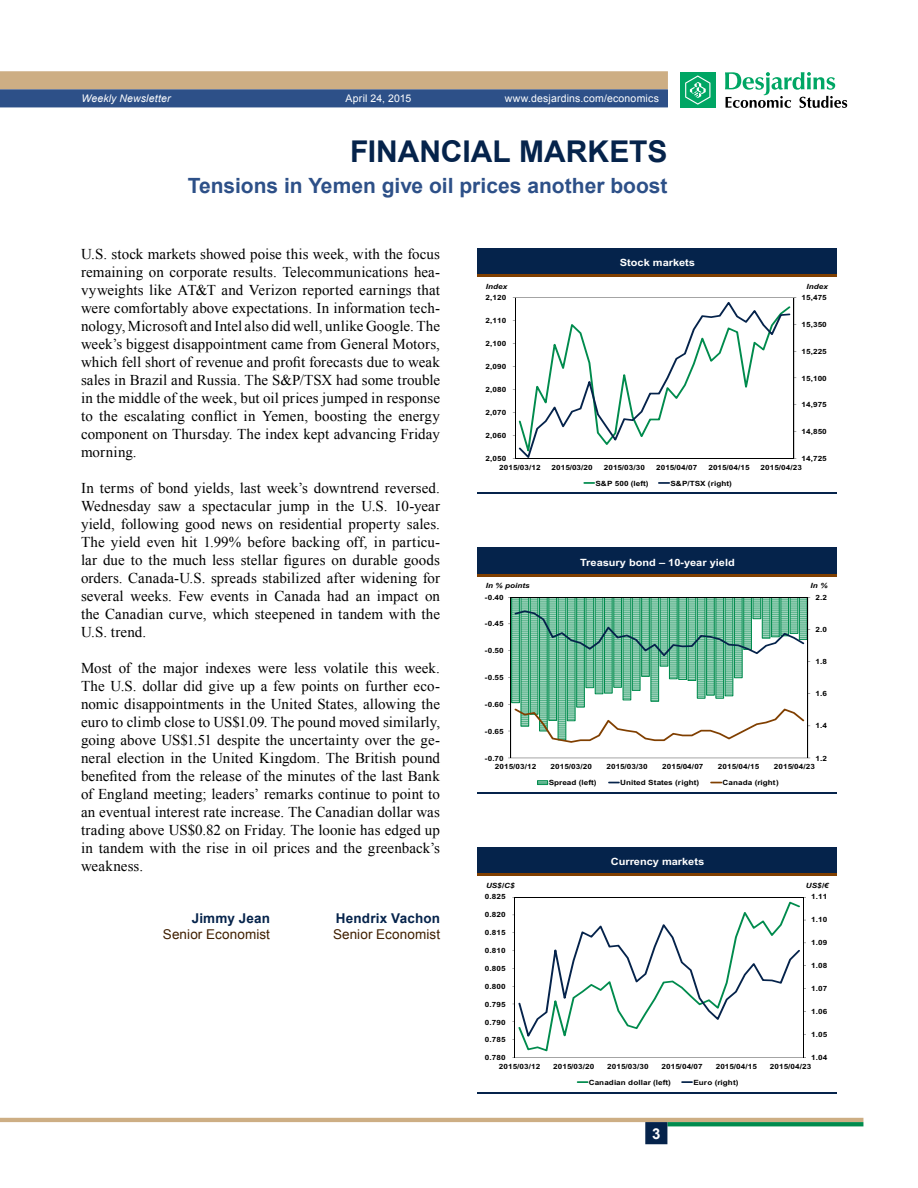
<style>
.page{position:relative;width:918px;height:1188px;background:#fff}
.page>*{position:absolute;margin:0;border:0;box-sizing:border-box;transform-origin:0 0}
.t1{font:700 30px "Arial";color:#05234b}
.t2{font:700 21px "Arial";color:#2d5088}
.t3{font:15px/18px "Times New Roman";letter-spacing:.01em;color:#000;text-align:justify}
.t4{font:700 15px "Arial";color:#fff}
.t5{font:13.5px "Arial";letter-spacing:.01em;color:#401f00}
.t6{font:700 13.5px "Arial";letter-spacing:.01em;color:#05234b}
.t7{font:10.5px "Arial";letter-spacing:.015em;color:#fff}
.t8{font:italic 10.5px "Arial";letter-spacing:.01em;color:#fff}
.t9{font:700 10.05px "Arial";color:#fff;scale:1.1 1}
.t10{font:700 7.2px "Arial";letter-spacing:.015em;color:#000;scale:1.13 1}
.t11{font:italic 700 7.2px "Arial";letter-spacing:.01em;color:#000;scale:1.13 1}
</style>
<div class="page">
<hr style="left:0;top:1118px;width:863px;height:4px;background:#cdae84">
<svg style="left:667px;top:1122px;width:196px;height:4px"></svg>
<div style="left:645px;top:1122px;width:22px;height:22px;background:#05234b;border:2px solid #05234b"></div>
<svg style="left:0;top:71px;width:668px;height:36px;background:#7f8087"></svg>
<div style="left:680px;top:72px;width:36px;height:36px;background:#00a664"></div>
<svg style="left:685px;top:75px;width:25px;height:30px"></svg>
<svg style="left:725px;top:72px;width:122px;height:36px"></svg>
<div style="left:478px;top:248px;width:359px;height:27px;background:#05234b"></div>
<hr style="left:478px;top:274px;width:359px;height:3px;background:#803f00">
<hr style="left:478px;top:493px;width:359px;height:1px;background:#05234b">
<svg style="left:513px;top:298px;width:283px;height:161px"></svg>
<svg style="left:583px;top:482px;width:12px;height:2px"></svg>
<svg style="left:658px;top:482px;width:12px;height:2px"></svg>
<div style="left:478px;top:548px;width:359px;height:27px;background:#05234b"></div>
<hr style="left:478px;top:574px;width:359px;height:3px;background:#803f00">
<hr style="left:478px;top:792px;width:359px;height:2px;background:#05234b">
<svg style="left:512px;top:743px;width:296px;height:15px"></svg>
<hr style="left:808px;top:597px;width:1px;height:161px;background:#000">
<hr style="left:511px;top:597px;width:1px;height:161px;background:#000">
<svg style="left:508px;top:597px;width:302px;height:146px"></svg>
<div style="left:537px;top:781px;width:11px;height:4px;border:1px solid #008b4d"></div>
<svg style="left:608px;top:782px;width:12px;height:1px"></svg>
<svg style="left:710px;top:782px;width:12px;height:1px"></svg>
<div style="left:478px;top:848px;width:359px;height:27px;background:#05234b"></div>
<hr style="left:478px;top:874px;width:359px;height:2px;background:#803f00">
<hr style="left:478px;top:1092px;width:359px;height:1px;background:#05234b">
<svg style="left:516px;top:1051px;width:287px;height:7px"></svg>
<hr style="left:803px;top:897px;width:1px;height:161px;background:#000">
<hr style="left:515px;top:897px;width:1px;height:161px;background:#000">
<svg style="left:512px;top:897px;width:294px;height:154px"></svg>
<svg style="left:577px;top:1081px;width:11px;height:2px"></svg>
<svg style="left:681px;top:1081px;width:12px;height:2px"></svg>
<p class="t8" style="left:81px;top:92px;width:91px">Weekly Newsletter</p>
<p class="t7" style="left:346px;top:92px;width:67px">April 24, 2015</p>
<p class="t7" style="left:505px;top:92px;width:156px">www.desjardins.com/economics</p>
<h1 class="t1" style="left:350px;top:132px;width:316px">Financial markets</h1>
<h2 class="t2" style="left:188px;top:172px;width:481px">Tensions in Yemen give oil prices another boost</h2>
<p class="t3" style="left:81px;top:245px;width:361px">U.S. stock markets showed poise this week, with the focus remaining on corporate results. Telecommunications hea‑ vyweights like AT&amp;T and Verizon reported earnings that were comfortably above expectations. In information tech‑ nology, Microsoft and Intel also did well, unlike Google. The week’s biggest disappointment came from General Motors, which fell short of revenue and profit forecasts due to weak sales in Brazil and Russia. The S&amp;P/TSX had some trouble in the middle of the week, but oil prices jumped in response to the escalating conflict in Yemen, boosting the energy component on Thursday. The index kept advancing Friday morning.</p>
<p class="t3" style="left:81px;top:479px;width:361px">In terms of bond yields, last week’s downtrend reversed.<br>Wednesday saw a spectacular jump in the U.S. 10‑year yield, following good news on residential property sales.<br>The yield even hit 1.99% before backing off, in particu‑ lar due to the much less stellar figures on durable goods orders. Canada‑U.S. spreads stabilized after widening for several weeks. Few events in Canada had an impact on the Canadian curve, which steepened in tandem with the U.S. trend.</p>
<p class="t3" style="left:81px;top:659px;width:361px">Most of the major indexes were less volatile this week.<br>The U.S. dollar did give up a few points on further eco‑ nomic disappointments in the United States, allowing the euro to climb close to US$1.09. The pound moved similarly, going above US$1.51 despite the uncertainty over the ge‑ neral election in the United Kingdom. The British pound benefited from the release of the minutes of the last Bank of England meeting; leaders’ remarks continue to point to an eventual interest rate increase. The Canadian dollar was trading above US$0.82 on Friday. The loonie has edged up in tandem with the rise in oil prices and the greenback’s weakness.</p>
<p class="t6" style="left:192px;top:909px;width:80px">Jimmy Jean</p>
<p class="t6" style="left:336px;top:909px;width:106px">Hendrix Vachon</p>
<p class="t5" style="left:163px;top:926px;width:109px">Senior Economist</p>
<p class="t5" style="left:333px;top:926px;width:109px">Senior Economist</p>
<p class="t9" style="left:620px;top:257px;width:70px">Stock markets</p>
<p class="t11" style="left:486px;top:282px;width:21px">Index</p>
<p class="t11" style="left:806px;top:282px;width:21px">Index</p>
<p class="t10" style="left:486px;top:293px;width:20px">2,120</p>
<p class="t10" style="left:486px;top:316px;width:20px">2,110</p>
<p class="t10" style="left:486px;top:339px;width:20px">2,100</p>
<p class="t10" style="left:486px;top:362px;width:20px">2,090</p>
<p class="t10" style="left:486px;top:385px;width:20px">2,080</p>
<p class="t10" style="left:486px;top:408px;width:20px">2,070</p>
<p class="t10" style="left:486px;top:431px;width:20px">2,060</p>
<p class="t10" style="left:486px;top:454px;width:20px">2,050</p>
<p class="t10" style="left:801px;top:293px;width:24px">15,475</p>
<p class="t10" style="left:801px;top:320px;width:24px">15,350</p>
<p class="t10" style="left:801px;top:347px;width:24px">15,225</p>
<p class="t10" style="left:801px;top:374px;width:24px">15,100</p>
<p class="t10" style="left:801px;top:401px;width:24px">14,975</p>
<p class="t10" style="left:801px;top:427px;width:24px">14,850</p>
<p class="t10" style="left:801px;top:454px;width:24px">14,725</p>
<p class="t10" style="left:499px;top:463px;width:38px">2015/03/12</p>
<p class="t10" style="left:552px;top:463px;width:38px">2015/03/20</p>
<p class="t10" style="left:604px;top:463px;width:38px">2015/03/30</p>
<p class="t10" style="left:656px;top:463px;width:38px">2015/04/07</p>
<p class="t10" style="left:708px;top:463px;width:38px">2015/04/15</p>
<p class="t10" style="left:761px;top:463px;width:38px">2015/04/23</p>
<p class="t10" style="left:595px;top:479px;width:48px">S&amp;P 500 (left)</p>
<p class="t10" style="left:670px;top:479px;width:56px">S&amp;P/TSX (right)</p>
<p class="t9" style="left:580px;top:556px;width:142px">Treasury bond – 10-year yield</p>
<p class="t11" style="left:486px;top:581px;width:40px">In % points</p>
<p class="t11" style="left:811px;top:581px;width:16px">In %</p>
<p class="t10" style="left:485px;top:593px;width:18px">-0.40</p>
<p class="t10" style="left:485px;top:620px;width:18px">-0.45</p>
<p class="t10" style="left:485px;top:646px;width:18px">-0.50</p>
<p class="t10" style="left:485px;top:673px;width:18px">-0.55</p>
<p class="t10" style="left:485px;top:700px;width:18px">-0.60</p>
<p class="t10" style="left:485px;top:727px;width:18px">-0.65</p>
<p class="t10" style="left:485px;top:754px;width:18px">-0.70</p>
<p class="t10" style="left:815px;top:593px;width:12px">2.2</p>
<p class="t10" style="left:815px;top:625px;width:12px">2.0</p>
<p class="t10" style="left:815px;top:657px;width:12px">1.8</p>
<p class="t10" style="left:815px;top:689px;width:12px">1.6</p>
<p class="t10" style="left:815px;top:722px;width:12px">1.4</p>
<p class="t10" style="left:815px;top:754px;width:12px">1.2</p>
<p class="t10" style="left:495px;top:763px;width:38px">2015/03/12</p>
<p class="t10" style="left:551px;top:763px;width:38px">2015/03/20</p>
<p class="t10" style="left:606px;top:763px;width:38px">2015/03/30</p>
<p class="t10" style="left:662px;top:763px;width:38px">2015/04/07</p>
<p class="t10" style="left:718px;top:763px;width:38px">2015/04/15</p>
<p class="t10" style="left:774px;top:763px;width:38px">2015/04/23</p>
<p class="t10" style="left:549px;top:779px;width:44px">Spread (left)</p>
<p class="t10" style="left:620px;top:779px;width:71px">United States (right)</p>
<p class="t10" style="left:723px;top:779px;width:51px">Canada (right)</p>
<p class="t9" style="left:611px;top:856px;width:86px">Currency markets</p>
<p class="t11" style="left:486px;top:881px;width:27px">US$/C$</p>
<p class="t11" style="left:806px;top:881px;width:22px">US$/€</p>
<p class="t10" style="left:485px;top:893px;width:20px">0.825</p>
<p class="t10" style="left:485px;top:911px;width:20px">0.820</p>
<p class="t10" style="left:485px;top:928px;width:20px">0.815</p>
<p class="t10" style="left:485px;top:946px;width:20px">0.810</p>
<p class="t10" style="left:485px;top:964px;width:20px">0.805</p>
<p class="t10" style="left:485px;top:982px;width:20px">0.800</p>
<p class="t10" style="left:485px;top:1000px;width:20px">0.795</p>
<p class="t10" style="left:485px;top:1018px;width:20px">0.790</p>
<p class="t10" style="left:485px;top:1036px;width:20px">0.785</p>
<p class="t10" style="left:485px;top:1053px;width:20px">0.780</p>
<p class="t10" style="left:811px;top:893px;width:16px">1.11</p>
<p class="t10" style="left:811px;top:916px;width:16px">1.10</p>
<p class="t10" style="left:811px;top:939px;width:16px">1.09</p>
<p class="t10" style="left:811px;top:962px;width:16px">1.08</p>
<p class="t10" style="left:811px;top:985px;width:16px">1.07</p>
<p class="t10" style="left:811px;top:1008px;width:16px">1.06</p>
<p class="t10" style="left:811px;top:1031px;width:16px">1.05</p>
<p class="t10" style="left:811px;top:1053px;width:16px">1.04</p>
<p class="t10" style="left:499px;top:1062px;width:38px">2015/03/12</p>
<p class="t10" style="left:553px;top:1062px;width:38px">2015/03/20</p>
<p class="t10" style="left:607px;top:1062px;width:38px">2015/03/30</p>
<p class="t10" style="left:661px;top:1062px;width:38px">2015/04/07</p>
<p class="t10" style="left:716px;top:1062px;width:38px">2015/04/15</p>
<p class="t10" style="left:770px;top:1062px;width:38px">2015/04/23</p>
<p class="t10" style="left:589px;top:1078px;width:74px">Canadian dollar (left)</p>
<p class="t10" style="left:694px;top:1078px;width:41px">Euro (right)</p>
<p class="t4" style="left:652px;top:1124px;width:10px">3</p>
</div>
